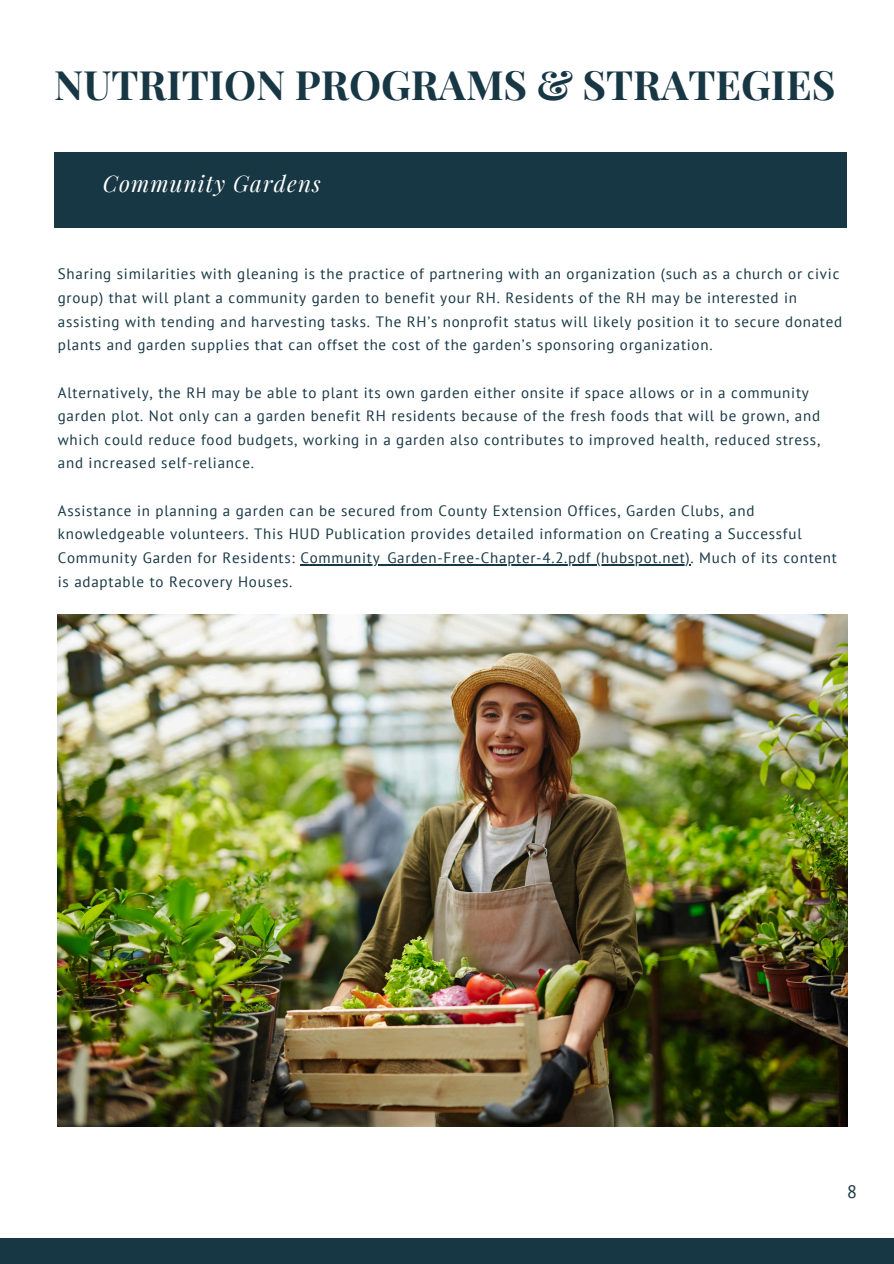
<style>
.page{position:relative;width:894px;height:1264px;background:#fff}
.page>*{position:absolute;margin:0;border:0;box-sizing:border-box;transform-origin:0 0}
.t1{font:700 40.5px "Playfair Display";color:#173744}
.t2{font:italic 22.5px "Playfair Display";letter-spacing:.05em;color:#fff}
.t3{font:18px "PT Sans";color:#173744}
.t4{font:15px/23.7px "PT Sans";letter-spacing:.05em;color:#173744}
</style>
<div class="page">
<div style="left:0;top:1238px;width:893px;height:25px;background:#173744"></div>
<img style="left:58px;top:614px;width:788px;height:512px">
<div style="left:54px;top:152px;width:792px;height:75px;background:#173744"></div>
<hr style="left:300px;top:564px;width:390px;height:1px;background:#173744">
<h2 class="t1" style="left:54px;top:56px;width:782px">NUTRITION PROGRAMS &amp; STRATEGIES</h2>
<p class="t2" style="left:103px;top:168px;width:219px">Community Gardens</p>
<p class="t4" style="left:58px;top:262px;width:785px">Sharing similarities with gleaning is the practice of partnering with an organization (such as a church or civic group) that will plant a community garden to benefit your RH. Residents of the RH may be interested in assisting with tending and harvesting tasks. The RH’s nonprofit status will likely position it to secure donated plants and garden supplies that can offset the cost of the garden’s sponsoring organization.</p>
<p class="t4" style="left:58px;top:380px;width:763px">Alternatively, the RH may be able to plant its own garden either onsite if space allows or in a community garden plot. Not only can a garden benefit RH residents because of the fresh foods that will be grown, and which could reduce food budgets, working in a garden also contributes to improved health, reduced stress, and increased self-reliance.</p>
<p class="t4" style="left:58px;top:498px;width:780px">Assistance in planning a garden can be secured from County Extension Offices, Garden Clubs, and knowledgeable volunteers. This HUD Publication provides detailed information on Creating a Successful<br>Community Garden for Residents: Community_Garden-Free-Chapter-4.2.pdf (hubspot.net). Much of its content</p>
<p class="t4" style="left:58px;top:569px;width:236px">is adaptable to Recovery Houses.</p>
<p class="t3" style="left:847px;top:1179px;width:11px">8</p>
</div>
